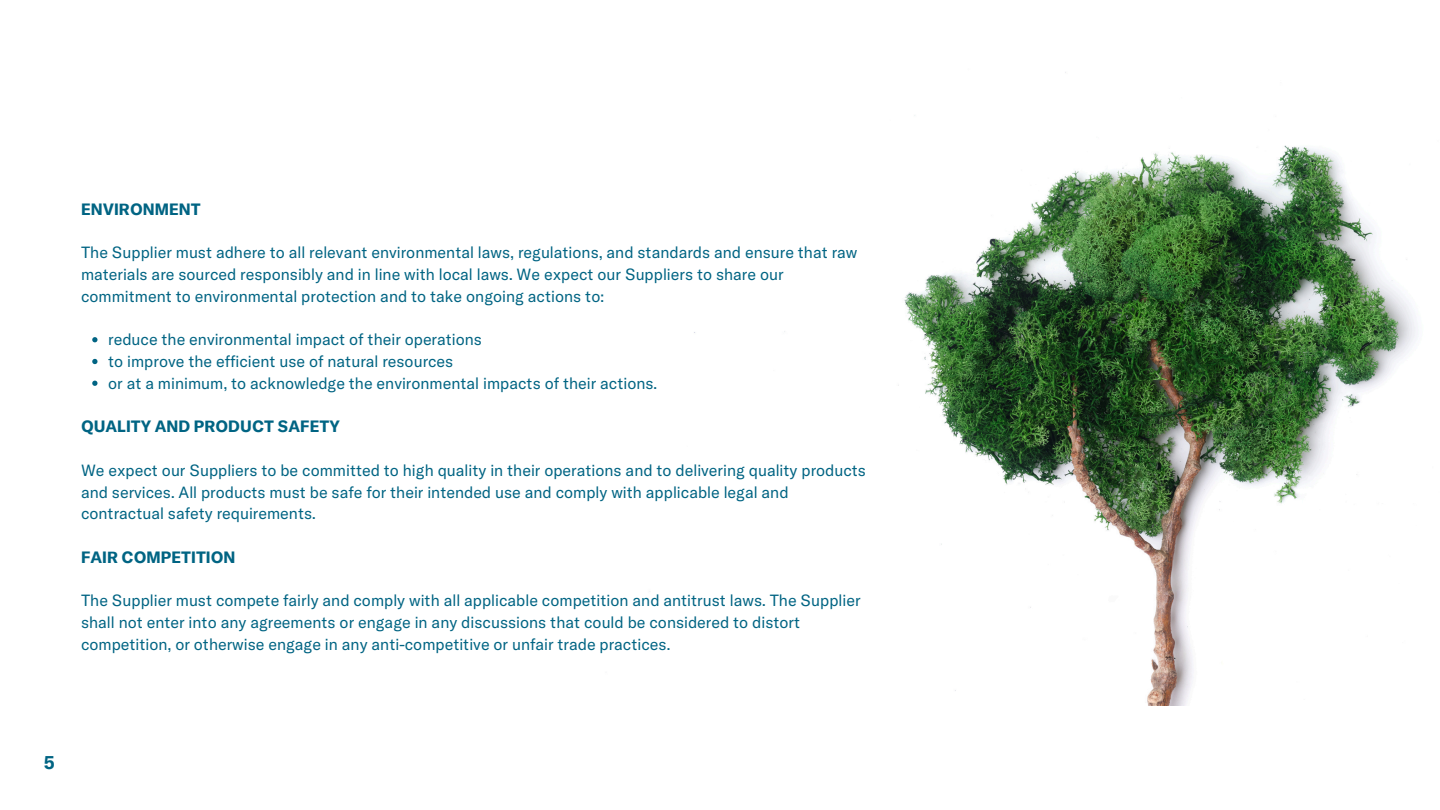
<style>
.page{position:relative;width:1440px;height:810px;background:#fff}
.page>*{position:absolute;margin:0;border:0;box-sizing:border-box;transform-origin:0 0}
.t1{font:700 18px "GT America";color:#006483}
.t2{font:16px/21.8px "GT America";color:#006483}
.t3{font:700 16px "GT America";color:#006483}
</style>
<div class="page">
<img style="left:694px;top:72px;width:722px;height:634px">
<svg style="left:92px;top:337px;width:6px;height:5px"></svg>
<svg style="left:92px;top:359px;width:6px;height:5px"></svg>
<svg style="left:92px;top:381px;width:6px;height:5px"></svg>
<h1 class="t3" style="left:81px;top:199px;width:121px">ENVIRONMENT</h1>
<p class="t2" style="left:81px;top:242px;width:778px">The Supplier must adhere to all relevant environmental laws, regulations, and standards and ensure that raw materials are sourced responsibly and in line with local laws. We expect our Suppliers to share our commitment to environmental protection and to take ongoing actions to:</p>
<p class="t2" style="left:108px;top:329px;width:375px">reduce the environmental impact of their operations</p>
<p class="t2" style="left:108px;top:350px;width:347px">to improve the efficient use of natural resources</p>
<p class="t2" style="left:108px;top:372px;width:551px">or at a minimum, to acknowledge the environmental impacts of their actions.</p>
<h1 class="t3" style="left:81px;top:416px;width:261px">QUALITY AND PRODUCT SAFETY</h1>
<p class="t2" style="left:81px;top:459px;width:787px">We expect our Suppliers to be committed to high quality in their operations and to delivering quality products and services. All products must be safe for their intended use and comply with applicable legal and contractual safety requirements.</p>
<h1 class="t3" style="left:81px;top:547px;width:156px">FAIR COMPETITION</h1>
<p class="t2" style="left:81px;top:590px;width:781px">The Supplier must compete fairly and comply with all applicable competition and antitrust laws. The Supplier shall not enter into any agreements or engage in any discussions that could be considered to distort competition, or otherwise engage in any anti-competitive or unfair trade practices.</p>
<p class="t1" style="left:44px;top:751px;width:13px">5</p>
</div>
